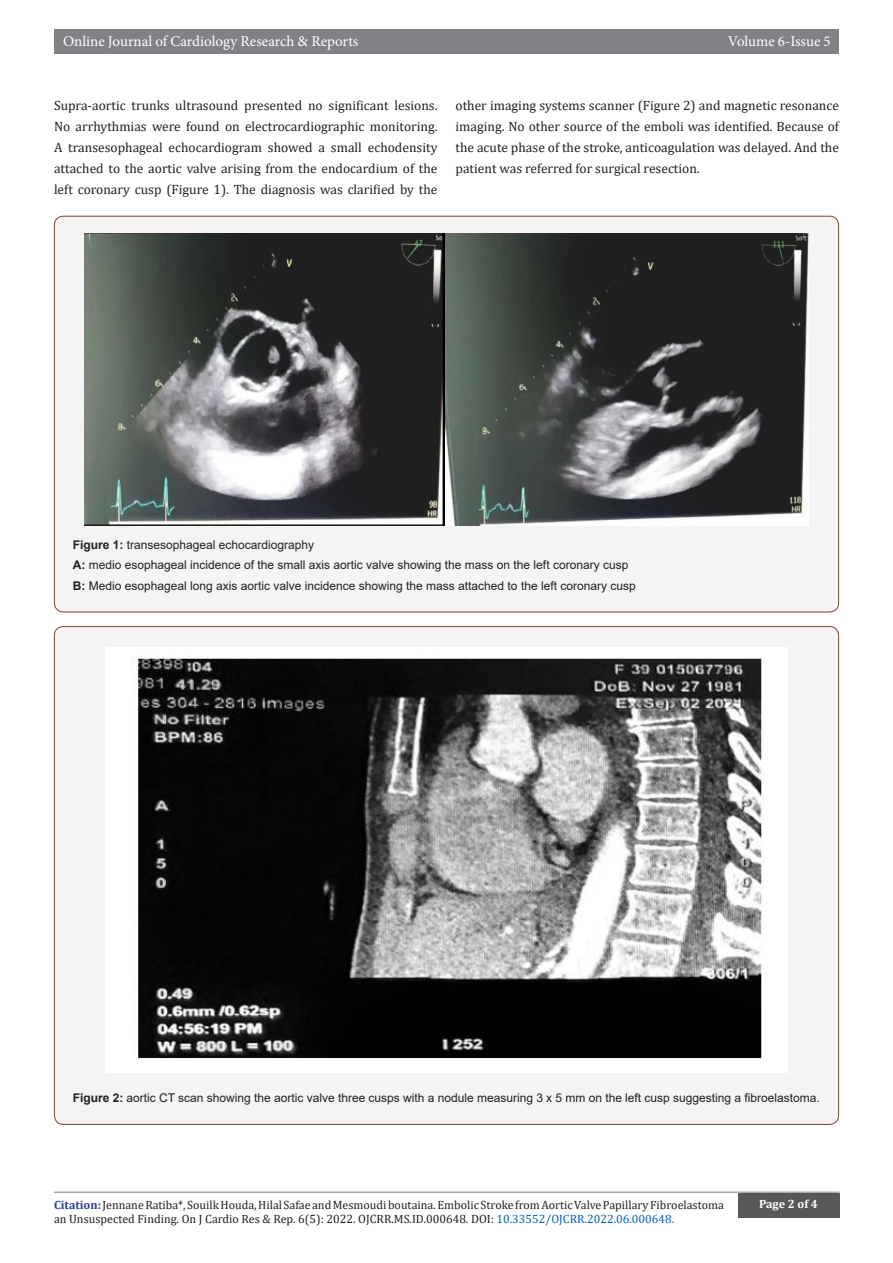
<style>
.page{position:relative;width:893px;height:1263px;background:#fff}
.page>*{position:absolute;margin:0;border:0;box-sizing:border-box;transform-origin:0 0}
.t1{font:15px "Minion Pro";color:#fff}
.t2{font:13.5px/21px "Cambria";color:#231f20;text-align:justify}
.t3{font:12px "Arial";color:#231f20}
.t4{font:12px/14.4px "Cambria";color:#231f20}
.t5{font:700 12px "Cambria";color:#fff}
.s1{font-weight:700}
.s2{font-weight:700;color:#253f8e}
.s3{color:#0563c1}
</style>
<div class="page">
<div style="left:54px;top:30px;width:785px;height:24px;background:#808285"></div>
<hr style="left:54px;top:1191px;width:785px;height:2px;background:#a8a9ad">
<div style="left:738px;top:1193px;width:101px;height:24px;background:#57585a"></div>
<div style="left:54px;top:626px;width:785px;height:498px;background:#f4f4f4;border-radius:9px"></div>
<img style="left:106px;top:648px;width:681px;height:425px">
<div style="left:54px;top:216px;width:785px;height:396px;background:#f4f4f4;border-radius:9px"></div>
<img style="left:85px;top:234px;width:723px;height:291px">
<p class="t1" style="left:63px;top:32px;width:297px">Online Journal of Cardiology Research &amp; Reports</p>
<p class="t1" style="left:728px;top:32px;width:104px">Volume 6-Issue 5</p>
<p class="t2" style="left:54px;top:95px;width:385px">Supra-aortic trunks ultrasound presented no significant lesions.<br>No arrhythmias were found on electrocardiographic monitoring.<br>A transesophageal echocardiogram showed a small echodensity attached to the aortic valve arising from the endocardium of the left coronary cusp (Figure 1). The diagnosis was clarified by the</p>
<p class="t2" style="left:455px;top:95px;width:385px">other imaging systems scanner (Figure 2) and magnetic resonance imaging. No other source of the emboli was identified. Because of the acute phase of the stroke, anticoagulation was delayed. And the patient was referred for surgical resection.</p>
<p class="t3" style="left:73px;top:537px;width:243px"><span class="s1">Figure 1:</span> transesophageal echocardiography</p>
<p class="t3" style="left:73px;top:557px;width:557px"><span class="s1">A:</span> medio esophageal incidence of the small axis aortic valve showing the mass on the left coronary cusp</p>
<p class="t3" style="left:73px;top:577px;width:564px"><span class="s1">B:</span> Medio esophageal long axis aortic valve incidence showing the mass attached to the left coronary cusp</p>
<p class="t3" style="left:73px;top:1090px;width:748px"><span class="s1">Figure 2:</span> aortic CT scan showing the aortic valve three cusps with a nodule measuring 3 x 5 mm on the left cusp suggesting a fibroelastoma.</p>
<p class="t4" style="left:54px;top:1197px;width:671px"><span class="s2">Citation:</span> Jennane Ratiba*, Souilk Houda, Hilal Safae and Mesmoudi boutaina. Embolic Stroke from Aortic Valve Papillary Fibroelastoma an Unsuspected Finding. On J Cardio Res &amp; Rep. 6(5): 2022. OJCRR.MS.ID.000648. DOI: <span class="s3">10.33552/OJCRR.2022.06.000648.</span></p>
<p class="t5" style="left:759px;top:1196px;width:60px">Page 2 of 4</p>
</div>
